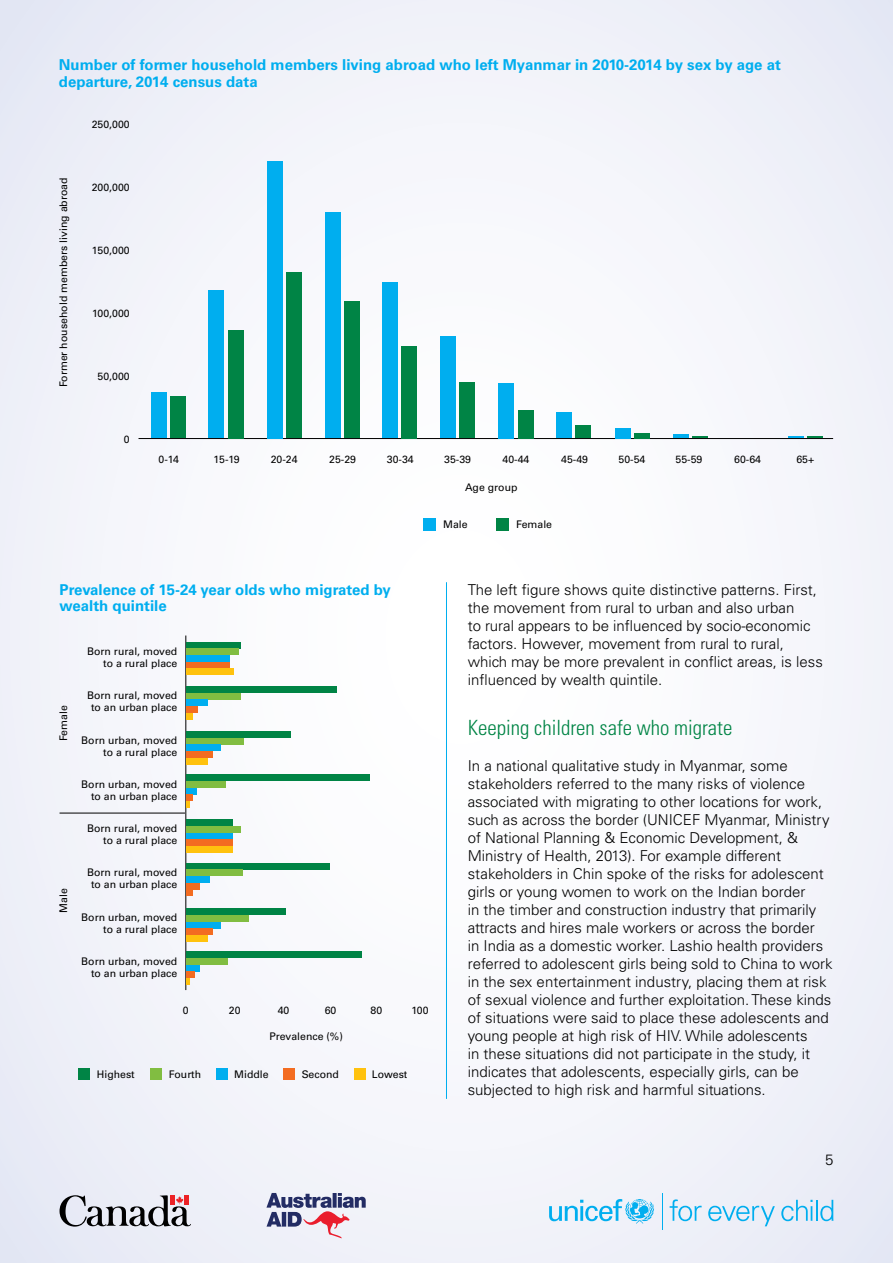
<style>
.page{position:relative;width:893px;height:1263px;background:#f5f6fb}
.page>*{position:absolute;margin:0;border:0;box-sizing:border-box;transform-origin:0 0}
.t1{font:300 condensed 21px "Univers LT Std";color:#008445}
.t2{font:300 15px/18px "Univers LT Std";color:#000}
.t3{font:700 15px/16.5px "Univers LT Pro 65";color:#00aeef}
.t4{font:10.5px/12px "Univers LT Pro 55 Roman";color:#000;text-align:right}
</style>
<div class="page">
<svg style="left:549px;top:1199px;width:105px;height:24px"></svg>
<svg style="left:670px;top:1199px;width:32px;height:22px"></svg>
<svg style="left:708px;top:1206px;width:67px;height:20px"></svg>
<svg style="left:781px;top:1200px;width:32px;height:21px"></svg>
<hr style="left:816px;top:1200px;width:2px;height:21px;background:#00aeef">
<svg style="left:820px;top:1200px;width:13px;height:21px"></svg>
<hr style="left:662px;top:1194px;width:1px;height:36px;background:#00aeef">
<svg style="left:59px;top:1195px;width:132px;height:32px"></svg>
<svg style="left:266px;top:1193px;width:100px;height:45px"></svg>
<hr style="left:446px;top:582px;width:1px;height:517px;background:#00aeef">
<hr style="left:185px;top:635px;width:1px;height:355px;background:#000">
<hr style="left:60px;top:813px;width:125px;height:1px;background:#000">
<div style="left:79px;top:1068px;width:11px;height:12px;background:#008445"></div>
<div style="left:151px;top:1068px;width:11px;height:12px;background:#81bd41"></div>
<div style="left:216px;top:1068px;width:12px;height:12px;background:#00aeef"></div>
<div style="left:284px;top:1068px;width:11px;height:12px;background:#f36c21"></div>
<div style="left:354px;top:1068px;width:11px;height:12px;background:#ffc20e"></div>
<div style="left:186px;top:642px;width:55px;height:6px;background:#008445"></div>
<div style="left:186px;top:686px;width:151px;height:7px;background:#008445"></div>
<div style="left:186px;top:731px;width:105px;height:7px;background:#008445"></div>
<div style="left:186px;top:774px;width:183px;height:7px;background:#008445"></div>
<div style="left:186px;top:819px;width:47px;height:7px;background:#008445"></div>
<div style="left:186px;top:863px;width:144px;height:6px;background:#008445"></div>
<div style="left:186px;top:908px;width:100px;height:7px;background:#008445"></div>
<div style="left:186px;top:951px;width:176px;height:7px;background:#008445"></div>
<div style="left:186px;top:648px;width:52px;height:7px;background:#81bd41"></div>
<div style="left:186px;top:693px;width:55px;height:6px;background:#81bd41"></div>
<div style="left:186px;top:738px;width:57px;height:6px;background:#81bd41"></div>
<div style="left:186px;top:781px;width:40px;height:7px;background:#81bd41"></div>
<div style="left:186px;top:826px;width:54px;height:7px;background:#81bd41"></div>
<div style="left:186px;top:869px;width:57px;height:7px;background:#81bd41"></div>
<div style="left:186px;top:915px;width:62px;height:7px;background:#81bd41"></div>
<div style="left:186px;top:958px;width:41px;height:7px;background:#81bd41"></div>
<div style="left:186px;top:655px;width:44px;height:7px;background:#00aeef"></div>
<div style="left:186px;top:699px;width:21px;height:7px;background:#00aeef"></div>
<div style="left:186px;top:744px;width:35px;height:7px;background:#00aeef"></div>
<div style="left:186px;top:788px;width:11px;height:6px;background:#00aeef"></div>
<div style="left:186px;top:833px;width:47px;height:6px;background:#00aeef"></div>
<div style="left:186px;top:876px;width:24px;height:7px;background:#00aeef"></div>
<div style="left:186px;top:922px;width:34px;height:6px;background:#00aeef"></div>
<div style="left:186px;top:965px;width:13px;height:6px;background:#00aeef"></div>
<div style="left:186px;top:662px;width:44px;height:6px;background:#f36c21"></div>
<div style="left:186px;top:706px;width:11px;height:7px;background:#f36c21"></div>
<div style="left:186px;top:751px;width:27px;height:7px;background:#f36c21"></div>
<div style="left:186px;top:794px;width:6px;height:7px;background:#f36c21"></div>
<div style="left:186px;top:839px;width:47px;height:7px;background:#f36c21"></div>
<div style="left:186px;top:883px;width:14px;height:6px;background:#f36c21"></div>
<div style="left:186px;top:928px;width:26px;height:7px;background:#f36c21"></div>
<div style="left:186px;top:971px;width:9px;height:7px;background:#f36c21"></div>
<div style="left:186px;top:668px;width:48px;height:7px;background:#ffc20e"></div>
<svg style="left:186px;top:713px;width:6px;height:6px"></svg>
<div style="left:186px;top:758px;width:21px;height:6px;background:#ffc20e"></div>
<svg style="left:186px;top:801px;width:3px;height:7px"></svg>
<div style="left:186px;top:846px;width:47px;height:7px;background:#ffc20e"></div>
<div style="left:186px;top:889px;width:6px;height:7px;background:#f36c21"></div>
<div style="left:186px;top:935px;width:21px;height:7px;background:#ffc20e"></div>
<svg style="left:186px;top:978px;width:4px;height:7px"></svg>
<div style="left:496px;top:518px;width:13px;height:13px;background:#008445"></div>
<div style="left:423px;top:518px;width:13px;height:13px;background:#00aeef"></div>
<hr style="left:138px;top:438px;width:695px;height:1px;background:#000">
<div style="left:151px;top:393px;width:16px;height:45px;background:#00aeef"></div>
<div style="left:208px;top:290px;width:16px;height:148px;background:#00aeef"></div>
<div style="left:267px;top:161px;width:16px;height:277px;background:#00aeef"></div>
<div style="left:325px;top:212px;width:16px;height:226px;background:#00aeef"></div>
<div style="left:382px;top:282px;width:16px;height:156px;background:#00aeef"></div>
<div style="left:440px;top:336px;width:16px;height:102px;background:#00aeef"></div>
<div style="left:498px;top:383px;width:16px;height:55px;background:#00aeef"></div>
<div style="left:556px;top:412px;width:16px;height:26px;background:#00aeef"></div>
<div style="left:615px;top:428px;width:16px;height:10px;background:#00aeef"></div>
<hr style="left:673px;top:434px;width:16px;height:4px;background:#00aeef">
<div style="left:170px;top:396px;width:16px;height:42px;background:#008445"></div>
<div style="left:228px;top:330px;width:16px;height:108px;background:#008445"></div>
<div style="left:286px;top:272px;width:16px;height:166px;background:#008445"></div>
<div style="left:344px;top:302px;width:16px;height:136px;background:#008445"></div>
<div style="left:401px;top:346px;width:16px;height:92px;background:#008445"></div>
<div style="left:459px;top:382px;width:16px;height:56px;background:#008445"></div>
<div style="left:518px;top:410px;width:16px;height:28px;background:#008445"></div>
<div style="left:575px;top:425px;width:16px;height:13px;background:#008445"></div>
<div style="left:634px;top:433px;width:16px;height:5px;background:#008445"></div>
<svg style="left:692px;top:436px;width:16px;height:2px"></svg>
<svg style="left:788px;top:436px;width:35px;height:2px"></svg>
<p class="t3" style="left:59px;top:57px;width:723px">Number of former household members living abroad who left Myanmar in 2010-2014 by sex by age at departure, 2014 census data</p>
<p class="t4" style="left:57px;top:387px;width:212px;rotate:-90deg">Former household members living abroad</p>
<p class="t4" style="left:92px;top:118px;width:39px">250,000</p>
<p class="t4" style="left:92px;top:181px;width:39px">200,000</p>
<p class="t4" style="left:92px;top:244px;width:39px">150,000</p>
<p class="t4" style="left:92px;top:307px;width:39px">100,000</p>
<p class="t4" style="left:98px;top:370px;width:34px">50,000</p>
<p class="t4" style="left:124px;top:433px;width:7px">0</p>
<p class="t4" style="left:158px;top:453px;width:22px">0-14</p>
<p class="t4" style="left:214px;top:453px;width:28px">15-19</p>
<p class="t4" style="left:271px;top:453px;width:28px">20-24</p>
<p class="t4" style="left:329px;top:453px;width:28px">25-29</p>
<p class="t4" style="left:387px;top:453px;width:28px">30-34</p>
<p class="t4" style="left:444px;top:453px;width:28px">35-39</p>
<p class="t4" style="left:502px;top:453px;width:28px">40-44</p>
<p class="t4" style="left:561px;top:453px;width:28px">45-49</p>
<p class="t4" style="left:618px;top:453px;width:28px">50-54</p>
<p class="t4" style="left:675px;top:453px;width:28px">55-59</p>
<p class="t4" style="left:734px;top:453px;width:28px">60-64</p>
<p class="t4" style="left:796px;top:453px;width:19px">65+</p>
<p class="t4" style="left:465px;top:481px;width:54px">Age group</p>
<p class="t4" style="left:443px;top:518px;width:26px">Male</p>
<p class="t4" style="left:516px;top:518px;width:37px">Female</p>
<p class="t3" style="left:60px;top:581px;width:333px">Prevalence of 15-24 year olds who migrated by wealth quintile</p>
<p class="t4" style="left:87px;top:645px;width:92px">Born rural, moved to a rural place</p>
<p class="t4" style="left:57px;top:741px;width:37px;rotate:-90deg">Female</p>
<p class="t4" style="left:57px;top:912px;width:26px;rotate:-90deg">Male</p>
<p class="t4" style="left:87px;top:689px;width:92px;text-align:center">Born rural, moved to an urban place</p>
<p class="t4" style="left:81px;top:734px;width:98px">Born urban, moved to a rural place</p>
<p class="t4" style="left:81px;top:778px;width:98px">Born urban, moved to an urban place</p>
<p class="t4" style="left:87px;top:823px;width:92px">Born rural, moved to a rural place</p>
<p class="t4" style="left:87px;top:866px;width:92px;text-align:center">Born rural, moved to an urban place</p>
<p class="t4" style="left:81px;top:911px;width:98px">Born urban, moved to a rural place</p>
<p class="t4" style="left:81px;top:955px;width:98px">Born urban, moved to an urban place</p>
<p class="t4" style="left:183px;top:1005px;width:7px">0</p>
<p class="t4" style="left:229px;top:1005px;width:13px">20</p>
<p class="t4" style="left:278px;top:1005px;width:13px">40</p>
<p class="t4" style="left:325px;top:1005px;width:13px">60</p>
<p class="t4" style="left:370px;top:1005px;width:13px">80</p>
<p class="t4" style="left:412px;top:1005px;width:19px">100</p>
<p class="t4" style="left:269px;top:1030px;width:75px">Prevalence (%)</p>
<p class="t4" style="left:97px;top:1068px;width:39px">Highest</p>
<p class="t4" style="left:169px;top:1068px;width:34px">Fourth</p>
<p class="t4" style="left:234px;top:1068px;width:36px">Middle</p>
<p class="t4" style="left:302px;top:1068px;width:39px">Second</p>
<p class="t4" style="left:372px;top:1068px;width:37px">Lowest</p>
<p class="t2" style="left:468px;top:580px;width:357px">The left figure shows quite distinctive patterns. First, the movement from rural to urban and also urban<br>to rural appears to be influenced by socio-economic factors. However, movement from rural to rural, which may be more prevalent in conflict areas, is less influenced by wealth quintile.</p>
<h1 class="t1" style="left:468px;top:715px;width:266px">Keeping children safe who migrate</h1>
<p class="t2" style="left:468px;top:757px;width:366px">In a national qualitative study in Myanmar, some stakeholders referred to the many risks of violence associated with migrating to other locations for work, such as across the border (UNICEF Myanmar, Ministry of National Planning &amp; Economic Development, &amp; Ministry of Health, 2013). For example different stakeholders in Chin spoke of the risks for adolescent girls or young women to work on the Indian border<br>in the timber and construction industry that primarily attracts and hires male workers or across the border<br>in India as a domestic worker. Lashio health providers referred to adolescent girls being sold to China to work in the sex entertainment industry, placing them at risk of sexual violence and further exploitation. These kinds of situations were said to place these adolescents and young people at high risk of HIV. While adolescents<br>in these situations did not participate in the study, it indicates that adolescents, especially girls, can be subjected to high risk and harmful situations.</p>
<p class="t2" style="left:825px;top:1150px;width:10px">5</p>
</div>
